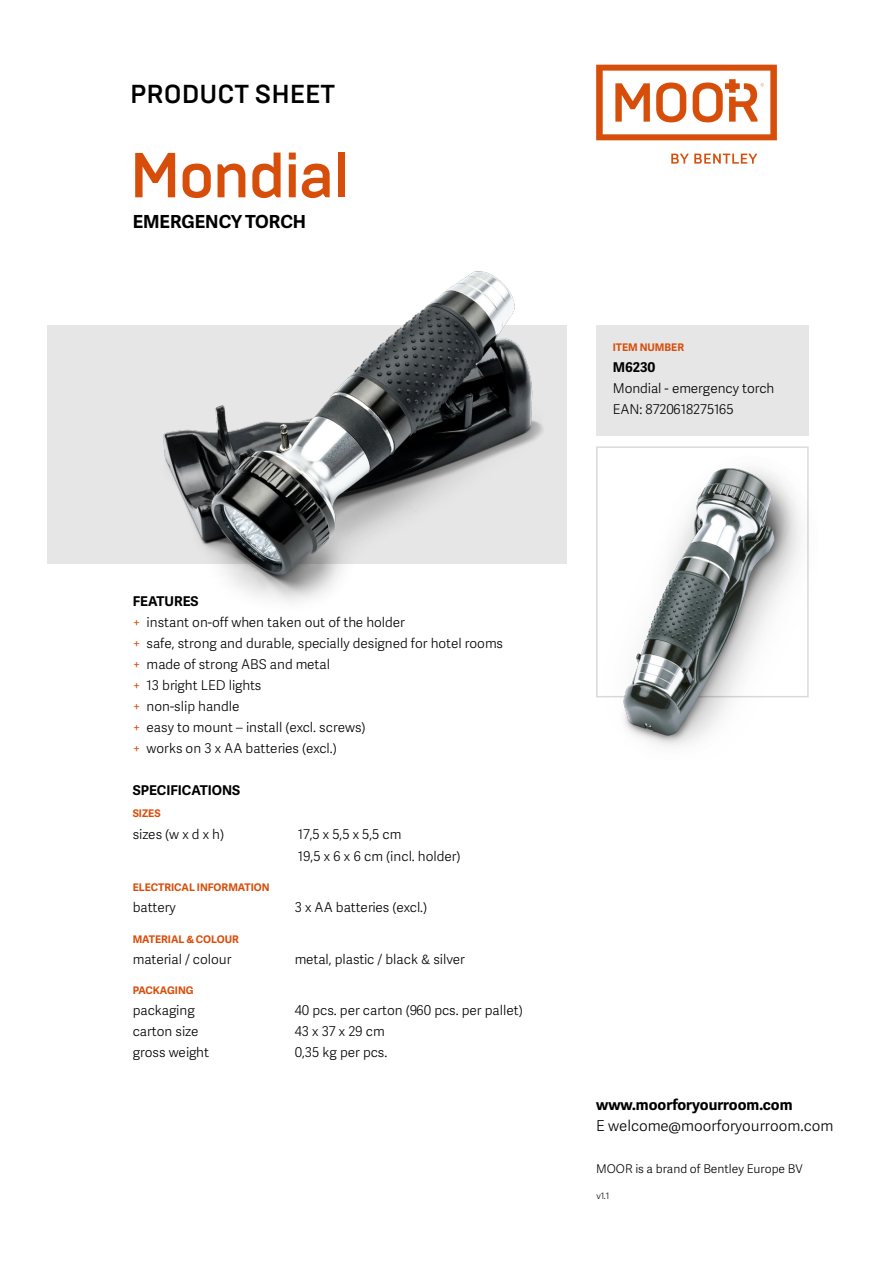
<style>
.page{position:relative;width:893px;height:1263px;background:#fff}
.page>*{position:absolute;margin:0;border:0;box-sizing:border-box;transform-origin:0 0}
.t1{font:500 63.45px "Brutal Type";letter-spacing:-.03em;color:#d74e0b}
.t2{font:500 25.95px "Brutal Type";color:#000}
.t3{font:700 18px "Adelle Sans";color:#000}
.t4{font:300 15px "Adelle Sans";color:#000}
.t5{font:700 15px "Adelle Sans";color:#000}
.kopje_groepen_-_01{font:300 13.5px "Adelle Sans";color:#000}
.t6{font:700 13.5px "Adelle Sans";color:#000}
.t7{font:300 12px "Adelle Sans";color:#000}
.kopje_groepen{font:700 10.5px "Adelle Sans";color:#d74e0b}
.kopje_groepen_-_01-2{font:700 10.5px "Adelle Sans";color:#d74e0b}
.t8{font:300 9px "Adelle Sans";color:#000}
.s1{color:#d74e0b}
</style>
<div class="page">
<svg style="left:671px;top:154px;width:86px;height:10px"></svg>
<svg style="left:596px;top:65px;width:181px;height:75px"></svg>
<div style="left:596px;top:325px;width:213px;height:110px;background:#e6e6e6"></div>
<div style="left:47px;top:325px;width:519px;height:238px;background:#e6e6e6"></div>
<img style="left:78px;top:271px;width:566px;height:357px">
<img style="left:598px;top:455px;width:211px;height:291px">
<p class="t2" style="left:130px;top:78px;width:207px">PRODUCT SHEET</p>
<p class="t1" style="left:129px;top:137px;width:222px">Mondial</p>
<p class="t3" style="left:133px;top:209px;width:175px">EMERGENCY TORCH</p>
<p class="t6" style="left:133px;top:591px;width:67px">FEATURES</p>
<p class="kopje_groepen_-_01" style="left:133px;top:614px;width:274px"><span class="s1">+</span> instant on-off when taken out of the holder</p>
<p class="kopje_groepen_-_01" style="left:133px;top:635px;width:372px"><span class="s1">+</span> safe, strong and durable, specially designed for hotel rooms</p>
<p class="kopje_groepen_-_01" style="left:133px;top:656px;width:199px"><span class="s1">+</span> made of strong ABS and metal</p>
<p class="kopje_groepen_-_01" style="left:133px;top:677px;width:130px"><span class="s1">+</span> 13 bright LED lights</p>
<p class="kopje_groepen_-_01" style="left:133px;top:698px;width:108px"><span class="s1">+</span> non-slip handle</p>
<p class="kopje_groepen_-_01" style="left:133px;top:719px;width:234px"><span class="s1">+</span> easy to mount – install (excl. screws)</p>
<p class="kopje_groepen_-_01" style="left:133px;top:740px;width:206px"><span class="s1">+</span> works on 3 x AA batteries (excl.)</p>
<p class="t6" style="left:133px;top:780px;width:109px">SPECIFICATIONS</p>
<p class="kopje_groepen_-_01-2" style="left:133px;top:805px;width:29px">SIZES</p>
<p class="kopje_groepen_-_01" style="left:133px;top:826px;width:93px">sizes (w x d x h)</p>
<p class="kopje_groepen_-_01" style="left:298px;top:826px;width:105px">17,5 x 5,5 x 5,5 cm</p>
<p class="kopje_groepen_-_01" style="left:298px;top:848px;width:164px">19,5 x 6 x 6 cm (incl. holder)</p>
<p class="kopje_groepen" style="left:133px;top:880px;width:139px">ELECTRICAL INFORMATION</p>
<p class="kopje_groepen_-_01" style="left:133px;top:900px;width:45px">battery</p>
<p class="kopje_groepen_-_01" style="left:295px;top:900px;width:134px">3 x AA batteries (excl.)</p>
<p class="kopje_groepen" style="left:133px;top:931px;width:108px">MATERIAL &amp; COLOUR</p>
<p class="kopje_groepen_-_01" style="left:133px;top:951px;width:100px">material / colour</p>
<p class="kopje_groepen_-_01" style="left:295px;top:951px;width:172px">metal, plastic / black &amp; silver</p>
<p class="kopje_groepen" style="left:133px;top:983px;width:62px">PACKAGING</p>
<p class="kopje_groepen_-_01" style="left:133px;top:1003px;width:64px">packaging</p>
<p class="kopje_groepen_-_01" style="left:295px;top:1003px;width:230px">40 pcs. per carton (960 pcs. per pallet)</p>
<p class="kopje_groepen_-_01" style="left:133px;top:1024px;width:67px">carton size</p>
<p class="kopje_groepen_-_01" style="left:295px;top:1024px;width:92px">43 x 37 x 29 cm</p>
<p class="kopje_groepen_-_01" style="left:133px;top:1045px;width:78px">gross weight</p>
<p class="kopje_groepen_-_01" style="left:295px;top:1045px;width:94px">0,35 kg per pcs.</p>
<p class="kopje_groepen" style="left:613px;top:339px;width:73px">ITEM NUMBER</p>
<p class="t6" style="left:613px;top:357px;width:44px">M6230</p>
<p class="kopje_groepen_-_01" style="left:613px;top:380px;width:163px">Mondial - emergency torch</p>
<p class="kopje_groepen_-_01" style="left:613px;top:401px;width:122px">EAN: 8720618275165</p>
<p class="t5" style="left:596px;top:1094px;width:198px">www.moorforyourroom.com</p>
<p class="t4" style="left:596px;top:1117px;width:239px">E welcome@moorforyourroom.com</p>
<p class="t7" style="left:596px;top:1162px;width:208px">MOOR is a brand of Bentley Europe BV</p>
<p class="t8" style="left:596px;top:1191px;width:14px">v1.1</p>
</div>
